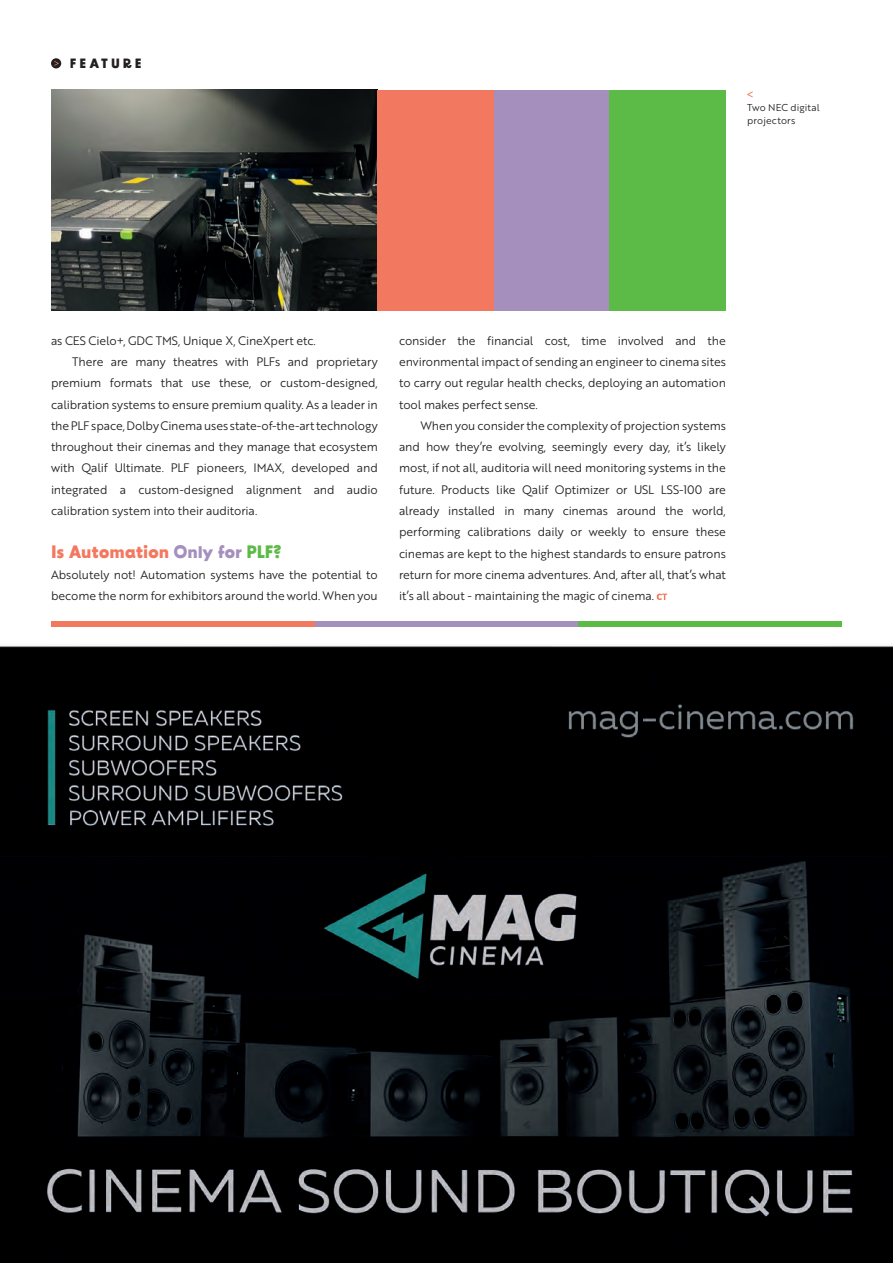
<style>
.page{position:relative;width:893px;height:1263px;background:#fff}
.page>*{position:absolute;margin:0;border:0;box-sizing:border-box;transform-origin:0 0}
.MPS_Body_Copy{font:700 18px "BD Supper";letter-spacing:-.015em;color:#f37860}
.t1{font:700 13.5px "BD Supper";letter-spacing:.22em;color:#231f20}
.MPS_Body_Copy-2{font:12px/21.3px "Brother 1816 Book";letter-spacing:-.005em;color:#231f20;text-align:justify}
.MPS_Body_Copy-3{font:9.75px/13.5px "Brother 1816 Book";letter-spacing:.015em;color:#231f20}
.s1{color:#a590bd}
.s2{color:#5cba47}
</style>
<div class="page">
<img style="left:0;top:645px;width:893px;height:618px">
<svg style="left:51px;top:58px;width:10px;height:10px"></svg>
<svg style="left:54px;top:61px;width:5px;height:5px"></svg>
<img style="left:51px;top:90px;width:327px;height:220px">
<div style="left:378px;top:90px;width:348px;height:220px;background:#a590bd"></div>
<div style="left:378px;top:90px;width:116px;height:220px;background:#f37860"></div>
<div style="left:610px;top:90px;width:116px;height:220px;background:#5cba47"></div>
<div style="left:51px;top:621px;width:791px;height:6px;background:#a590bd"></div>
<div style="left:51px;top:621px;width:264px;height:6px;background:#f37860"></div>
<div style="left:578px;top:621px;width:264px;height:6px;background:#5cba47"></div>
<svg style="left:657px;top:594px;width:10px;height:6px"></svg>
<svg style="left:747px;top:92px;width:6px;height:5px"></svg>
<p class="t1" style="left:70px;top:55px;width:73px">FEATURE</p>
<p class="MPS_Body_Copy-3" style="left:747px;top:100px;width:74px">Two NEC digital projectors</p>
<p class="MPS_Body_Copy-2" style="left:51px;top:329px;width:266px">as CES Cielo+, GDC TMS, Unique X, CineXpert etc.</p>
<p class="MPS_Body_Copy-2" style="left:51px;top:351px;width:328px;text-indent:21px">There are many theatres with PLFs and proprietary premium formats that use these, or custom-designed, calibration systems to ensure premium quality. As a leader in the PLF space, Dolby Cinema uses state-of-the-art technology throughout their cinemas and they manage that ecosystem with Qalif Ultimate. PLF pioneers, IMAX, developed and integrated a custom-designed alignment and audio calibration system into their auditoria.</p>
<p class="MPS_Body_Copy" style="left:51px;top:540px;width:232px">Is Automation <span class="s1">Only for</span> <span class="s2">PLF?</span></p>
<p class="MPS_Body_Copy-2" style="left:51px;top:563px;width:328px">Absolutely not! Automation systems have the potential to become the norm for exhibitors around the world. When you</p>
<p class="MPS_Body_Copy-2" style="left:399px;top:329px;width:328px">consider the financial cost, time involved and the environmental impact of sending an engineer to cinema sites to carry out regular health checks, deploying an automation tool makes perfect sense.</p>
<p class="MPS_Body_Copy-2" style="left:399px;top:414px;width:328px;text-indent:21px">When you consider the complexity of projection systems and how they’re evolving, seemingly every day, it’s likely most, if not all, auditoria will need monitoring systems in the future. Products like Qalif Optimizer or USL LSS-100 are already installed in many cinemas around the world, performing calibrations daily or weekly to ensure these cinemas are kept to the highest standards to ensure patrons return for more cinema adventures. And, after all, that’s what it’s all about - maintaining the magic of cinema.</p>
</div>
